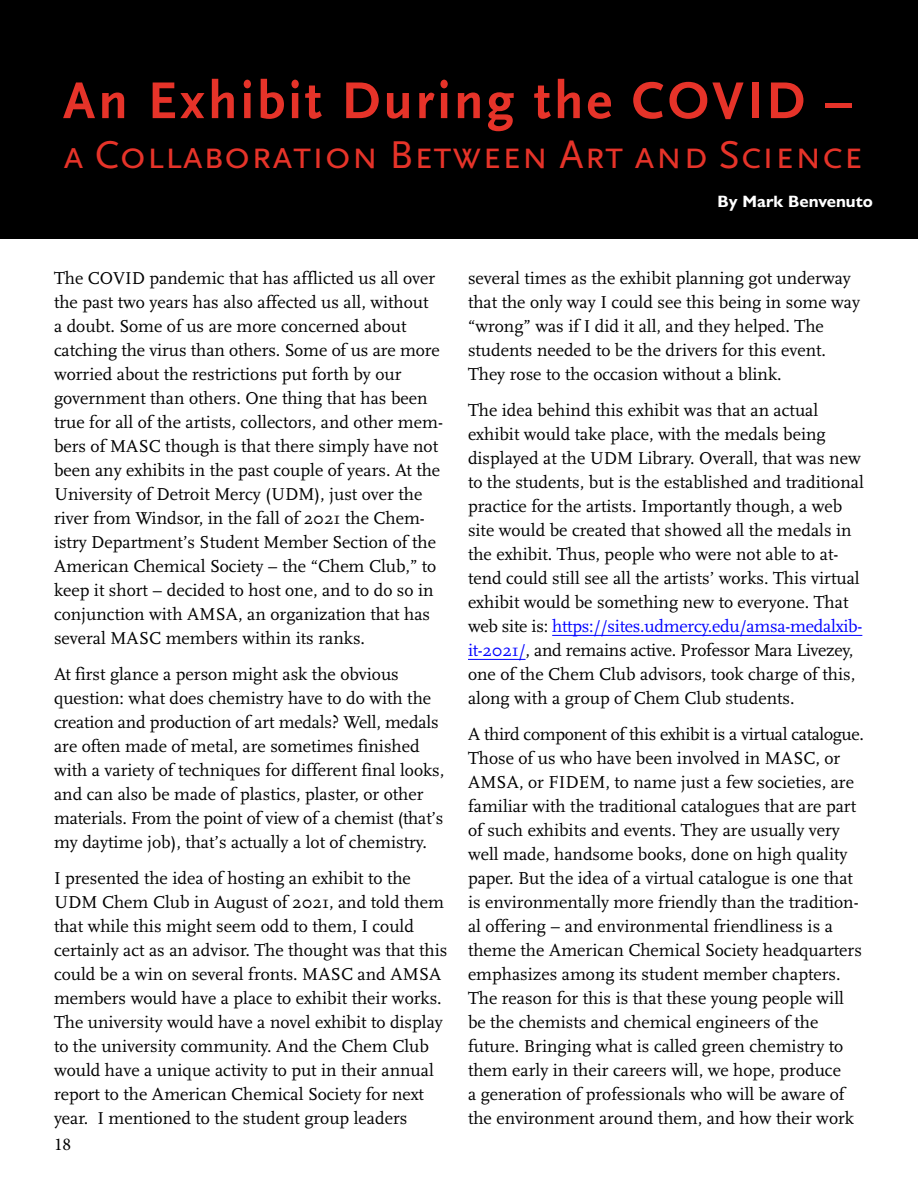
<style>
.page{position:relative;width:918px;height:1188px;background:#fff}
.page>*{position:absolute;margin:0;border:0;box-sizing:border-box;transform-origin:0 0}
.t1{font:54px "Scala Sans Bold LF";letter-spacing:.06em;color:#e63329}
.t2{font:40.5px "Scala Sans Regular LFSC";letter-spacing:.01em;color:#e63329}
.t3{font:18px/24px "Scala";color:#000}
.t4{font:18px "Minion Pro";color:#000}
.t5{font:700 16.5px "Gill Sans Nova";color:#fff}
.s1{color:#00f}
</style>
<div class="page">
<div style="left:0;top:0;width:918px;height:239px;background:#000"></div>
<hr style="left:552px;top:635px;width:310px;height:1px;background:#00f">
<hr style="left:468px;top:659px;width:58px;height:1px;background:#00f">
<h1 class="t1" style="left:63px;top:72px;width:790px">An Exhibit During the COVID –</h1>
<h2 class="t2" style="left:63px;top:132px;width:801px">a Collaboration Between Art and Science</h2>
<p class="t5" style="left:717px;top:191px;width:157px">By Mark Benvenuto</p>
<p class="t3" style="left:54px;top:267px;width:390px">The COVID pandemic that has afflicted us all over the past two years has also affected us all, without<br>a doubt. Some of us are more concerned about catching the virus than others. Some of us are more worried about the restrictions put forth by our government than others. One thing that has been true for all of the artists, collectors, and other mem&shy;bers of MASC though is that there simply have not been any exhibits in the past couple of years. At the University of Detroit Mercy (UDM), just over the river from Windsor, in the fall of 2021 the Chem&shy;istry Department’s Student Member Section of the American Chemical Society – the “Chem Club,” to keep it short – decided to host one, and to do so in conjunction with AMSA, an organization that has several MASC members within its ranks.</p>
<p class="t3" style="left:54px;top:663px;width:392px">At first glance a person might ask the obvious question: what does chemistry have to do with the creation and production of art medals? Well, medals are often made of metal, are sometimes finished with a variety of techniques for different final looks, and can also be made of plastics, plaster, or other materials. From the point of view of a chemist (that’s my daytime job), that’s actually a lot of chemistry.</p>
<p class="t3" style="left:54px;top:867px;width:395px">I presented the idea of hosting an exhibit to the UDM Chem Club in August of 2021, and told them that while this might seem odd to them, I could certainly act as an advisor. The thought was that this could be a win on several fronts. MASC and AMSA members would have a place to exhibit their works.<br>The university would have a novel exhibit to display to the university community. And the Chem Club would have a unique activity to put in their annual report to the American Chemical Society for next year. I mentioned to the student group leaders</p>
<p class="t4" style="left:54px;top:1132px;width:19px">18</p>
<p class="t3" style="left:468px;top:267px;width:394px">several times as the exhibit planning got underway that the only way I could see this being in some way “wrong” was if I did it all, and they helped. The students needed to be the drivers for this event.<br>They rose to the occasion without a blink.</p>
<p class="t3" style="left:468px;top:399px;width:397px">The idea behind this exhibit was that an actual exhibit would take place, with the medals being displayed at the UDM Library. Overall, that was new to the students, but is the established and traditional practice for the artists. Importantly though, a web site would be created that showed all the medals in the exhibit. Thus, people who were not able to at&shy;tend could still see all the artists’ works. This virtual exhibit would be something new to everyone. That web site is: <span class="s1">https://sites.udmercy.edu/amsa-medalxib&shy;it-2021/</span>, and remains active. Professor Mara Livezey, one of the Chem Club advisors, took charge of this, along with a group of Chem Club students.</p>
<p class="t3" style="left:468px;top:723px;width:398px">A third component of this exhibit is a virtual catalogue.<br>Those of us who have been involved in MASC, or AMSA, or FIDEM, to name just a few societies, are familiar with the traditional catalogues that are part of such exhibits and events. They are usually very well made, handsome books, done on high quality paper. But the idea of a virtual catalogue is one that is environmentally more friendly than the tradition&shy;al offering – and environmental friendliness is a theme the American Chemical Society headquarters emphasizes among its student member chapters.<br>The reason for this is that these young people will be the chemists and chemical engineers of the future. Bringing what is called green chemistry to them early in their careers will, we hope, produce<br>a generation of professionals who will be aware of the environment around them, and how their work</p>
</div>
